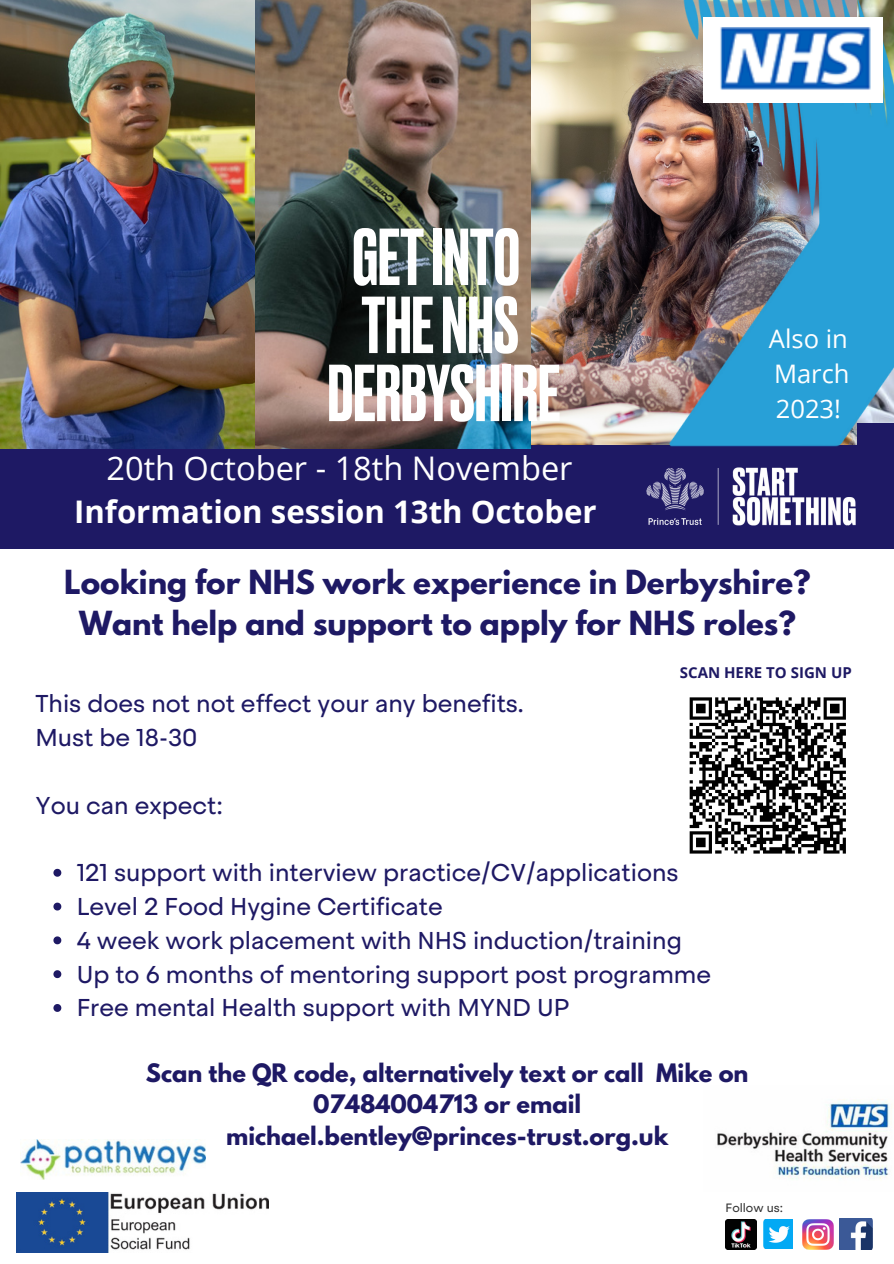
<style>
.page{position:relative;width:894px;height:1264px;background:#fff}
.page>*{position:absolute;margin:0;border:0;box-sizing:border-box;transform-origin:0 0}
.t1{font:500 75.9px/67.9px "Druk";color:#fff;text-align:center}
.t2{font:32.55px "Open Sans";color:#fff}
.t3{font:700 31.2px "Open Sans";color:#fff}
.t4{font:700 29.4px/40.5px "League Spartan";color:#1e1964;text-align:center}
.t5{font:25.5px/35px "Open Sans";color:#fff;text-align:justify}
.t6{font:24.3px/33.8px "Steradian";color:#1e1964}
.t7{font:700 22.5px/31.5px "League Spartan";color:#1e1964;text-align:center}
.t8{font:700 15px "Open Sans";color:#1e1964}
.t9{font:12px "Steradian";color:#323232}
</style>
<div class="page">
<svg style="left:53px;top:868px;width:8px;height:8px"></svg>
<svg style="left:53px;top:902px;width:8px;height:8px"></svg>
<svg style="left:53px;top:936px;width:8px;height:8px"></svg>
<svg style="left:53px;top:970px;width:8px;height:8px"></svg>
<svg style="left:53px;top:1004px;width:8px;height:7px"></svg>
<img style="left:16px;top:1192px;width:252px;height:60px">
<img style="left:839px;top:1218px;width:33px;height:31px">
<img style="left:802px;top:1219px;width:30px;height:30px">
<img style="left:763px;top:1219px;width:29px;height:29px">
<img style="left:725px;top:1219px;width:30px;height:30px">
<div style="left:0;top:423px;width:893px;height:125px;background:#1e1964"></div>
<img style="left:21px;top:1139px;width:184px;height:40px">
<img style="left:254px;top:0;width:254px;height:448px">
<img style="left:0;top:0;width:254px;height:448px">
<img style="left:508px;top:0;width:385px;height:526px">
<img style="left:703px;top:18px;width:179px;height:84px">
<img style="left:717px;top:1099px;width:175px;height:81px">
<svg style="left:689px;top:697px;width:157px;height:157px"></svg>
<h1 class="t1" style="left:327px;top:227px;width:234px">GETINTO<br>THENHS<br>DERBYSHIRE</h1>
<h2 class="t2" style="left:106px;top:445px;width:467px">20th October - 18th November</h2>
<p class="t3" style="left:74px;top:489px;width:524px">Information session 13th October</p>
<p class="t5" style="left:768px;top:321px;width:82px">Also in March 2023!</p>
<p class="t4" style="left:64px;top:565px;width:747px">Looking for NHS work experience in Derbyshire?<br>Want help and support to apply for NHS roles?</p>
<p class="t6" style="left:35px;top:687px;width:489px">This does not not effect your any benefits.<br>Must be 18-30</p>
<p class="t6" style="left:35px;top:788px;width:189px">You can expect:</p>
<p class="t8" style="left:679px;top:662px;width:173px">SCAN HERE TO SIGN UP</p>
<p class="t6" style="left:77px;top:856px;width:636px">121 support with interview practice/CV/applications Level 2 Food Hygine Certificate<br>4 week work placement with NHS induction/training Up to 6 months of mentoring support post programme Free mental Health support with MYND UP</p>
<p class="t7" style="left:146px;top:1059px;width:604px">Scan the QR code, alternatively text or call Mike on<br>07484004713 or email michael.bentley@princes-trust.org.uk</p>
<p class="t9" style="left:725px;top:1199px;width:59px">Follow us:</p>
</div>
